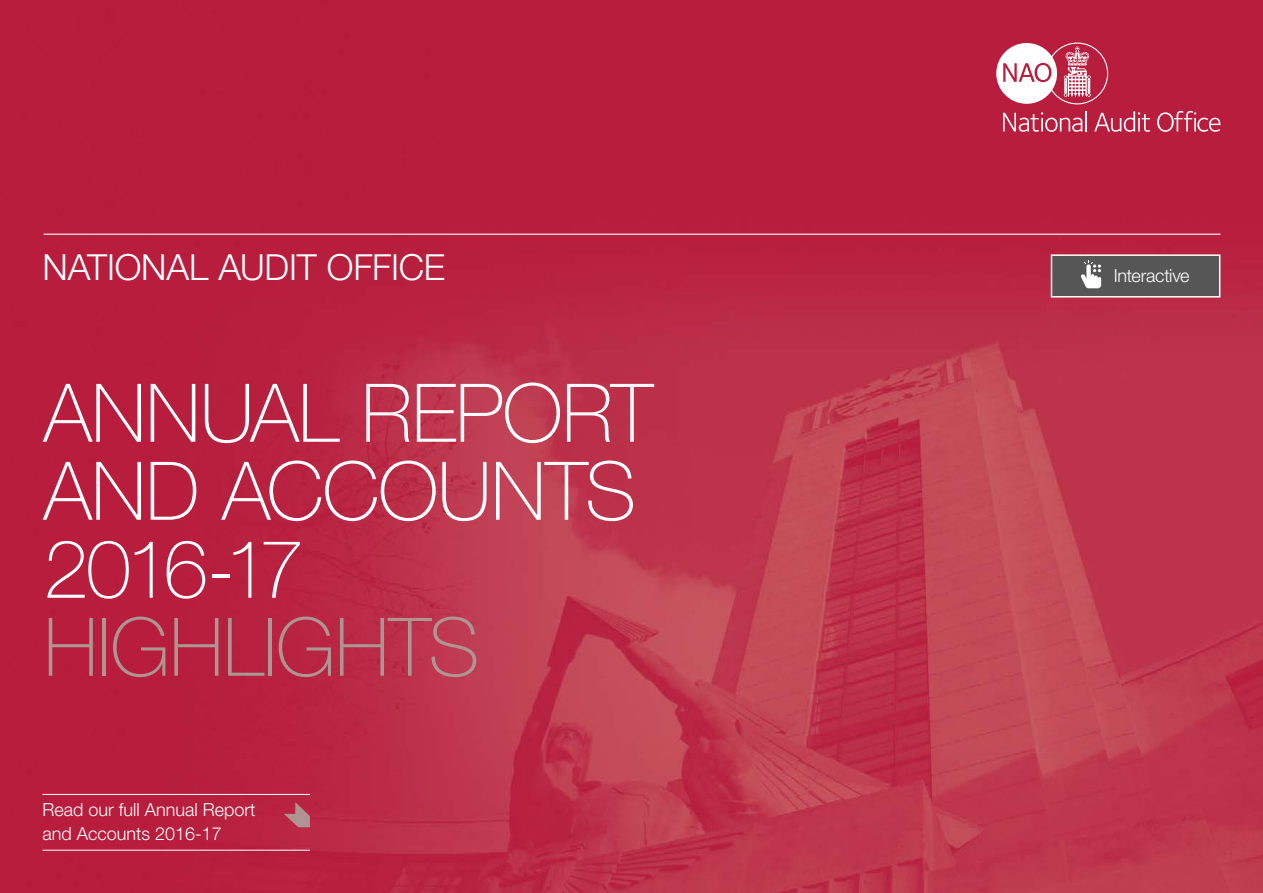
<style>
.page{position:relative;width:1263px;height:893px;background:#fff}
.page>*{position:absolute;margin:0;border:0;box-sizing:border-box;transform-origin:0 0}
.t1{font:100 81px/78px "Helvetica Neue LT Std";letter-spacing:-.015em;color:#fff}
.t2{font:100 81px "Helvetica Neue LT Std";letter-spacing:-.01em;color:#af9591}
.t3{font:300 36px "Helvetica Neue LT Std";letter-spacing:-.005em;color:#fff}
.t4{font:300 18px/24px "Helvetica Neue LT Std";color:#fff}
</style>
<div class="page">
<img style="left:0;top:0;width:1263px;height:893px">
<svg style="left:996px;top:43px;width:112px;height:61px"></svg>
<svg style="left:1003px;top:112px;width:79px;height:20px"></svg>
<hr style="left:1085px;top:111px;width:2px;height:20px;background:#fff">
<svg style="left:1094px;top:111px;width:56px;height:21px"></svg>
<svg style="left:1157px;top:111px;width:63px;height:21px"></svg>
<hr style="left:44px;top:234px;width:1176px;height:1px;background:#fff">
<div style="left:1051px;top:255px;width:169px;height:42px;background:#575656"></div>
<svg style="left:1081px;top:260px;width:20px;height:28px"></svg>
<div style="left:1051px;top:254px;width:169px;height:44px;border:2px solid #fff"></div>
<hr style="left:43px;top:794px;width:267px;height:1px;background:#fff">
<hr style="left:43px;top:850px;width:267px;height:1px;background:#fff">
<svg style="left:284px;top:802px;width:26px;height:25px"></svg>
<h2 class="t3" style="left:43px;top:245px;width:404px">NATIONAL AUDIT OFFICE</h2>
<h1 class="t1" style="left:44px;top:374px;width:611px">ANNUAL REPORT<br>AND ACCOUNTS<br>2016-17</h1>
<h1 class="t2" style="left:44px;top:601px;width:437px">HIGHLIGHTS</h1>
<p class="t4" style="left:43px;top:797px;width:215px">Read our full Annual Report and Accounts 2016-17</p>
<p class="t4" style="left:1114px;top:264px;width:77px">Interactive</p>
</div>
